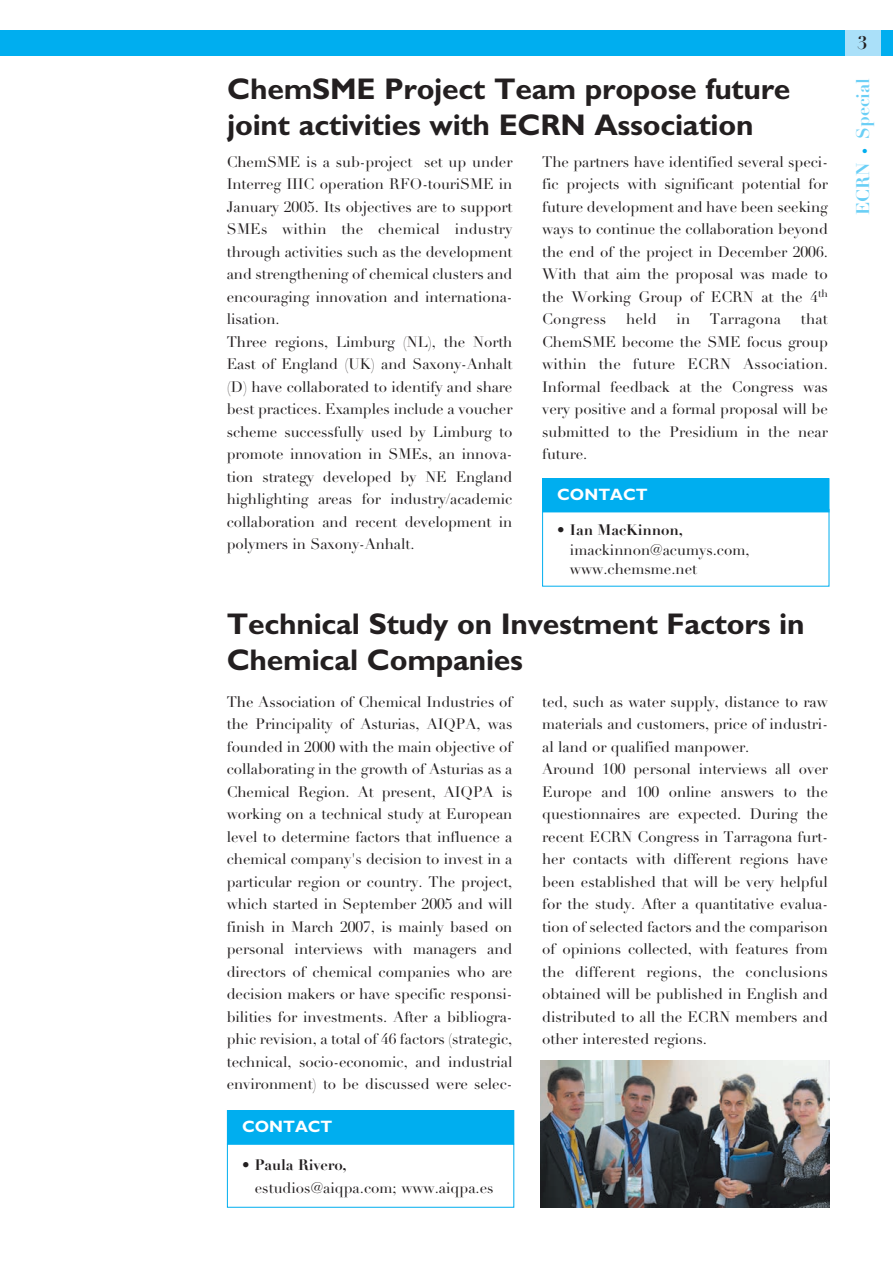
<style>
.page{position:relative;width:893px;height:1263px;background:#fff}
.page>*{position:absolute;margin:0;border:0;box-sizing:border-box;transform-origin:0 0}
.t1{font:700 30px/36px "Gill Sans";letter-spacing:-.01em;color:#231f20}
.t2{font:700 18px "Didot LH";color:#6bcff6}
.t3{font:700 18px "Didot LH";color:#231f20}
.t4{font:700 16.5px "Gill Sans";color:#fff}
.t5{font:15px/22.5px "Didot LH";letter-spacing:-.005em;color:#231f20}
.t6{font:700 15px "Didot LH";letter-spacing:-.005em;color:#231f20}
.t7{font:15px "Didot LH";letter-spacing:.015em;color:#231f20}
.s1{font-weight:400;font-size:12px;color:#00aeef}
</style>
<div class="page">
<div style="left:0;top:30px;width:892px;height:25px;background:#00aeef"></div>
<div style="left:845px;top:30px;width:35px;height:25px;background:#aae0f9"></div>
<img style="left:541px;top:1060px;width:288px;height:148px">
<div style="left:227px;top:1111px;width:287px;height:33px;background:#00aeef"></div>
<div style="left:227px;top:1110px;width:287px;height:34px;border:1px solid #00aeef"></div>
<div style="left:227px;top:1144px;width:287px;height:64px;border:1px solid #00aeef"></div>
<div style="left:542px;top:479px;width:287px;height:33px;background:#00aeef"></div>
<div style="left:542px;top:478px;width:287px;height:34px;border:1px solid #00aeef"></div>
<div style="left:542px;top:509px;width:287px;height:78px;border:1px solid #00aeef"></div>
<h1 class="t1" style="left:227px;top:74px;width:565px">ChemSME Project Team propose future joint activities with ECRN Association</h1>
<p class="t5" style="left:227px;top:152px;width:287px">ChemSME is a sub-project set up under Interreg IIIC operation RFO-touriSME in January 2005. Its objectives are to support SMEs within the chemical industry through activities such as the development and strengthening of chemical clusters and encouraging innovation and internationa&shy;lisation.<br>Three regions, Limburg (NL), the North East of England (UK) and Saxony-Anhalt (D) have collaborated to identify and share best practices. Examples include a voucher scheme successfully used by Limburg to promote innovation in SMEs, an innova&shy;tion strategy developed by NE England highlighting areas for industry/academic collaboration and recent development in polymers in Saxony-Anhalt.</p>
<p class="t5" style="left:542px;top:152px;width:287px;text-align:justify">The partners have identified several speci&shy;fic projects with significant potential for future development and have been seeking ways to continue the collaboration beyond the end of the project in December 2006.<br>With that aim the proposal was made to the Working Group of ECRN at the 4<sup>th </sup>Congress</p>
<p class="t5" style="left:542px;top:309px;width:287px;text-align:justify;text-indent:258px">that ChemSME become the SME focus group within the future ECRN Association.<br>Informal feedback at the Congress was very positive and a formal proposal will be submitted to the Presidium in the near future.</p>
<p class="t5" style="left:626px;top:309px;width:32px">held</p>
<p class="t5" style="left:676px;top:309px;width:15px">in</p>
<p class="t7" style="left:709px;top:313px;width:73px">Tarragona</p>
<p class="t4" style="left:557px;top:489px;width:92px">CONTACT</p>
<p class="t6" style="left:557px;top:524px;width:127px">• Ian MacKinnon,</p>
<p class="t5" style="left:570px;top:541px;width:181px;line-height:19.5px">imackinnon@acumys.com, www.chemsme.net</p>
<h1 class="t1" style="left:227px;top:609px;width:579px">Technical Study on Investment Factors in<br>Chemical Companies</h1>
<p class="t5" style="left:227px;top:692px;width:287px;text-align:justify">The Association of Chemical Industries of the Principality of Asturias, AIQPA, was founded in 2000 with the main objective of collaborating in the growth of Asturias as a Chemical Region. At present, AIQPA is working on a technical study at European level to determine factors that influence a chemical company's decision to invest in a particular region or country. The project, which started in September 2005 and will finish in March 2007, is mainly based on personal interviews with managers and directors of chemical companies who are decision makers or have specific responsi&shy;bilities for investments. After a bibliogra&shy;phic revision, a total of 46 factors (strategic, technical, socio-economic, and industrial environment) to be discussed were selec-</p>
<p class="t5" style="left:542px;top:692px;width:287px">ted, such as water supply, distance to raw materials and customers, price of industri&shy;al land or qualified manpower.<br>Around 100 personal interviews all over Europe and 100 online answers to the questionnaires are expected. During the recent ECRN Congress in Tarragona furt&shy;her contacts with different regions have been established that will be very helpful for the study. After a quantitative evalua&shy;tion of selected factors and the comparison of opinions collected, with features from the different regions, the conclusions obtained will be published in English and distributed to all the ECRN members and other interested regions.</p>
<p class="t4" style="left:242px;top:1121px;width:92px">CONTACT</p>
<p class="t6" style="left:242px;top:1159px;width:106px">• Paula Rivero,</p>
<p class="t5" style="left:255px;top:1178px;width:240px">estudios@aiqpa.com; www.aiqpa.es</p>
<p class="t3" style="left:857px;top:36px;width:12px">3</p>
<p class="t2" style="left:856px;top:215px;width:138px;rotate:-90deg">ECRN <span class="s1">•</span> Special</p>
</div>
